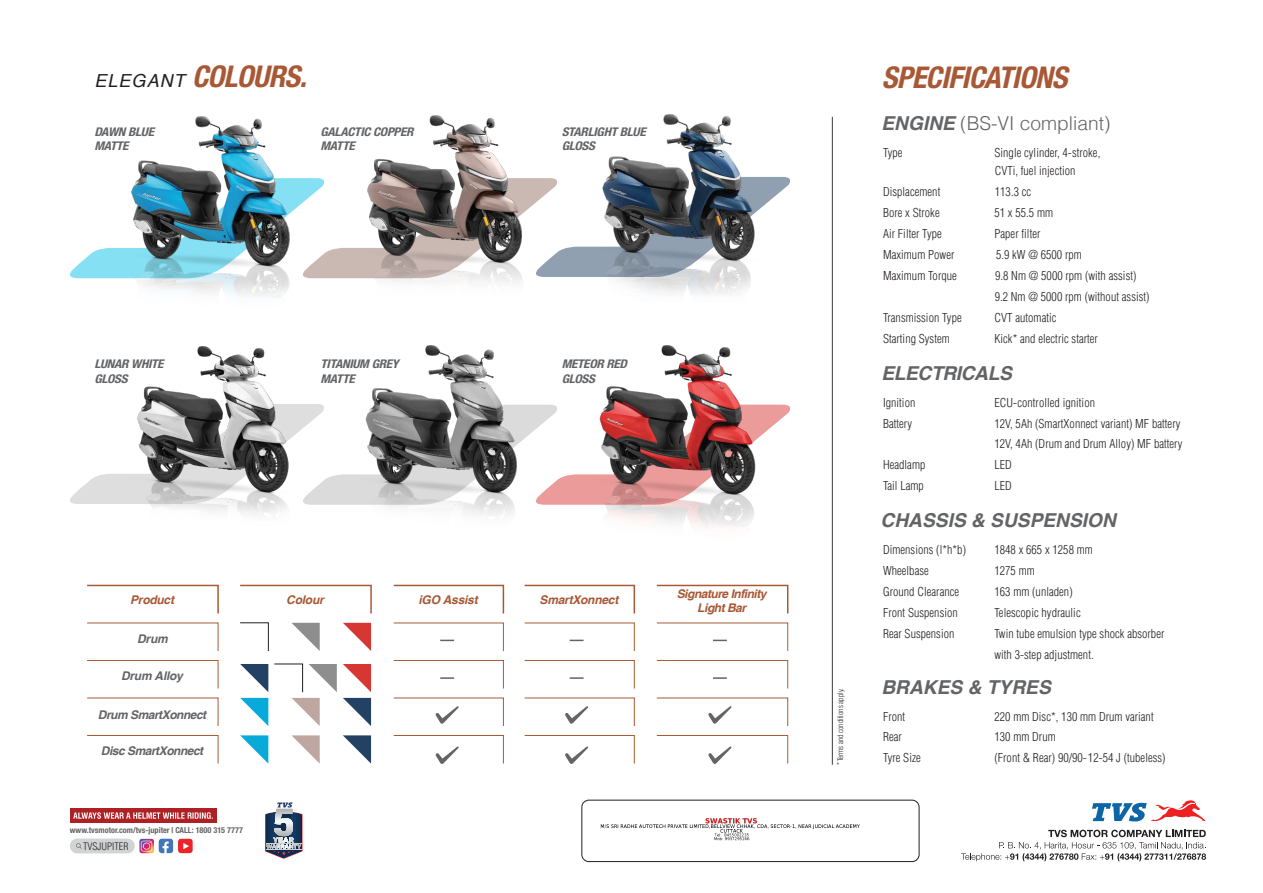
<style>
.page{position:relative;width:1263px;height:893px;background:#fff}
.page>*{position:absolute;margin:0;border:0;box-sizing:border-box;transform-origin:0 0}
.t1{font:italic 700 condensed 30px "Helvetica Neue LT Std";letter-spacing:-.02em;color:#a85835}
.t2{font:italic 700 19.2px "Helvetica";color:#636466}
.t3{font:300 19.2px "Helvetica";color:#636466}
.t4{font:italic 700 19.2px "Helvetica";letter-spacing:-.02em;color:#636466}
.t5{font:300 condensed 12px/21px "Helvetica";letter-spacing:.005em;color:#231f20}
.t6{font:italic 700 condensed 12px/14.4px "Helvetica Neue LT Std";letter-spacing:-.02em;color:#636466;scale:1.1 1}
.t7{font:italic 700 12px "Helvetica";letter-spacing:-.04em;color:#636466}
.t8{font:italic 700 12px "Helvetica";letter-spacing:-.02em;color:#a85835}
.t9{font:italic 700 12px/13.5px "Helvetica";letter-spacing:-.04em;color:#a85835;text-align:center}
.t10{font:italic 700 12px "Helvetica";letter-spacing:-.02em;color:#636466}
.t11{font:300 condensed 10.05px "Helvetica";color:#231f20}
.t12{font:700 condensed 8.25px "Helvetica Neue LT Std";color:#636466}
.t13{font:300 condensed 7.5px "Helvetica";color:#231f20}
.s1{font-family:"Helvetica";font-weight:400;font-stretch:normal;font-size:18px;color:#231f20}
.s2{font-weight:700;font-style:italic}
</style>
<div class="page">
<div style="left:581px;top:800px;width:338px;height:62px;border:1px solid #231f20;border-radius:7px"></div>
<svg style="left:961px;top:830px;width:245px;height:31px"></svg>
<svg style="left:1092px;top:800px;width:113px;height:22px"></svg>
<svg style="left:265px;top:802px;width:38px;height:57px"></svg>
<hr style="left:266px;top:843px;width:36px;height:1px;background:#ced1d3">
<hr style="left:266px;top:849px;width:36px;height:1px;background:#ced1d3">
<div style="left:70px;top:808px;width:146px;height:15px;background:#af2024"></div>
<svg style="left:73px;top:812px;width:140px;height:7px"></svg>
<img style="left:159px;top:839px;width:14px;height:14px">
<img style="left:178px;top:839px;width:15px;height:14px">
<img style="left:139px;top:839px;width:15px;height:14px">
<svg style="left:70px;top:839px;width:65px;height:14px"></svg>
<hr style="left:832px;top:117px;width:1px;height:648px;background:#383838">
<svg style="left:87px;top:584px;width:132px;height:30px"></svg>
<svg style="left:240px;top:584px;width:132px;height:30px"></svg>
<svg style="left:393px;top:584px;width:112px;height:30px"></svg>
<svg style="left:524px;top:584px;width:112px;height:30px"></svg>
<svg style="left:656px;top:584px;width:133px;height:30px"></svg>
<svg style="left:87px;top:622px;width:132px;height:29px"></svg>
<svg style="left:393px;top:622px;width:111px;height:29px"></svg>
<svg style="left:524px;top:622px;width:111px;height:29px"></svg>
<svg style="left:656px;top:622px;width:132px;height:29px"></svg>
<svg style="left:87px;top:660px;width:132px;height:29px"></svg>
<svg style="left:393px;top:660px;width:111px;height:29px"></svg>
<svg style="left:524px;top:660px;width:111px;height:29px"></svg>
<svg style="left:656px;top:660px;width:132px;height:29px"></svg>
<svg style="left:87px;top:697px;width:132px;height:29px"></svg>
<svg style="left:393px;top:697px;width:111px;height:29px"></svg>
<svg style="left:524px;top:697px;width:111px;height:29px"></svg>
<svg style="left:656px;top:697px;width:132px;height:29px"></svg>
<svg style="left:87px;top:735px;width:132px;height:29px"></svg>
<svg style="left:393px;top:735px;width:111px;height:29px"></svg>
<svg style="left:524px;top:735px;width:111px;height:29px"></svg>
<svg style="left:656px;top:735px;width:132px;height:29px"></svg>
<svg style="left:240px;top:622px;width:29px;height:29px"></svg>
<svg style="left:292px;top:623px;width:28px;height:28px"></svg>
<svg style="left:343px;top:623px;width:28px;height:28px"></svg>
<svg style="left:240px;top:698px;width:28px;height:28px"></svg>
<svg style="left:343px;top:698px;width:28px;height:28px"></svg>
<svg style="left:240px;top:735px;width:28px;height:28px"></svg>
<svg style="left:291px;top:735px;width:29px;height:29px"></svg>
<svg style="left:343px;top:735px;width:28px;height:29px"></svg>
<svg style="left:240px;top:664px;width:28px;height:28px"></svg>
<svg style="left:274px;top:663px;width:63px;height:63px"></svg>
<svg style="left:343px;top:664px;width:28px;height:28px"></svg>
<img style="left:124px;top:117px;width:166px;height:180px">
<img style="left:359px;top:115px;width:164px;height:168px">
<svg style="left:70px;top:177px;width:720px;height:101px"></svg>
<img style="left:596px;top:115px;width:169px;height:179px">
<img style="left:143px;top:346px;width:145px;height:169px">
<img style="left:372px;top:345px;width:143px;height:171px">
<svg style="left:70px;top:404px;width:720px;height:101px"></svg>
<img style="left:590px;top:345px;width:174px;height:182px">
<img style="left:600px;top:818px;width:260px;height:22px">
<h1 class="t1" style="left:94px;top:58px;width:214px"><span class="s1">ELEGANT</span> COLOURS.</h1>
<p class="t6" style="left:94px;top:124px;width:56px">DAWN BLUE<br>MATTE</p>
<p class="t6" style="left:320px;top:124px;width:86px">GALACTIC COPPER<br>MATTE</p>
<p class="t6" style="left:94px;top:357px;width:64px">LUNAR WHITE<br>GLOSS</p>
<p class="t6" style="left:320px;top:357px;width:73px">TITANIUM GREY<br>MATTE</p>
<p class="t6" style="left:562px;top:124px;width:78px">STARLIGHT BLUE<br>GLOSS</p>
<p class="t6" style="left:562px;top:357px;width:61px">METEOR RED<br>GLOSS</p>
<p class="t8" style="left:130px;top:593px;width:45px">Product</p>
<p class="t8" style="left:286px;top:593px;width:39px">Colour</p>
<p class="t8" style="left:418px;top:593px;width:61px">iGO Assist</p>
<p class="t8" style="left:540px;top:593px;width:80px">SmartXonnect</p>
<p class="t9" style="left:677px;top:588px;width:91px">Signature Infinity<br>Light Bar</p>
<p class="t7" style="left:137px;top:631px;width:32px">Drum</p>
<p class="t10" style="left:121px;top:669px;width:63px">Drum Alloy</p>
<p class="t7" style="left:98px;top:708px;width:110px">Drum SmartXonnect</p>
<p class="t7" style="left:101px;top:743px;width:104px">Disc SmartXonnect</p>
<p class="t12" style="left:70px;top:825px;width:175px">www.tvsmotor.com/tvs-jupiter | CALL: 1800 315 7777</p>
<p class="t11" style="left:83px;top:840px;width:47px">TVSJUPITER</p>
<p class="t13" style="left:836px;top:765px;width:79px;rotate:-90deg">* Terms and conditions apply.</p>
<h1 class="t1" style="left:882px;top:59px;width:187px">SPECIFICATIONS</h1>
<h2 class="t3" style="left:881px;top:111px;width:230px"><span class="s2">ENGINE</span> (BS-VI compliant)</h2>
<p class="t5" style="left:883px;top:142px;width:21px">Type</p>
<p class="t5" style="left:994px;top:144px;width:107px;line-height:18px">Single cylinder, 4-stroke,<br>CVTi, fuel injection</p>
<p class="t5" style="left:883px;top:181px;width:59px">Displacement</p>
<p class="t5" style="left:995px;top:181px;width:38px">113.3 cc</p>
<p class="t5" style="left:883px;top:202px;width:58px">Bore x Stroke</p>
<p class="t5" style="left:994px;top:202px;width:60px">51 x 55.5 mm</p>
<p class="t5" style="left:883px;top:223px;width:60px">Air Filter Type</p>
<p class="t5" style="left:994px;top:223px;width:47px">Paper filter</p>
<p class="t5" style="left:883px;top:244px;width:73px">Maximum Power</p>
<p class="t5" style="left:996px;top:244px;width:87px">5.9 kW @ 6500 rpm</p>
<p class="t5" style="left:883px;top:265px;width:75px">Maximum Torque</p>
<p class="t5" style="left:995px;top:265px;width:156px">9.8 Nm @ 5000 rpm (with assist)<br>9.2 Nm @ 5000 rpm (without assist)</p>
<p class="t5" style="left:883px;top:307px;width:80px">Transmission Type</p>
<p class="t5" style="left:994px;top:307px;width:64px">CVT automatic</p>
<p class="t5" style="left:883px;top:328px;width:68px">Starting System</p>
<p class="t5" style="left:994px;top:328px;width:105px">Kick* and electric starter</p>
<h2 class="t4" style="left:881px;top:361px;width:132px">ELECTRICALS</h2>
<p class="t5" style="left:883px;top:392px;width:34px">Ignition</p>
<p class="t5" style="left:994px;top:392px;width:102px">ECU-controlled ignition</p>
<p class="t5" style="left:883px;top:413px;width:31px">Battery</p>
<p class="t5" style="left:994px;top:413px;width:190px">12V, 5Ah (SmartXonnect variant) MF battery<br>12V, 4Ah (Drum and Drum Alloy) MF battery</p>
<p class="t5" style="left:883px;top:454px;width:44px">Headlamp</p>
<p class="t5" style="left:994px;top:454px;width:19px">LED</p>
<p class="t5" style="left:883px;top:475px;width:42px">Tail Lamp</p>
<p class="t5" style="left:994px;top:475px;width:19px">LED</p>
<h2 class="t2" style="left:880px;top:508px;width:237px">CHASSIS &amp; SUSPENSION</h2>
<p class="t5" style="left:883px;top:539px;width:85px">Dimensions (l*h*b)</p>
<p class="t5" style="left:994px;top:539px;width:100px">1848 x 665 x 1258 mm</p>
<p class="t5" style="left:883px;top:560px;width:47px">Wheelbase</p>
<p class="t5" style="left:994px;top:560px;width:42px">1275 mm</p>
<p class="t5" style="left:883px;top:581px;width:78px">Ground Clearance</p>
<p class="t5" style="left:994px;top:581px;width:80px">163 mm (unladen)</p>
<p class="t5" style="left:883px;top:602px;width:76px">Front Suspension</p>
<p class="t5" style="left:994px;top:602px;width:88px">Telescopic hydraulic</p>
<p class="t5" style="left:883px;top:623px;width:73px">Rear Suspension</p>
<p class="t5" style="left:994px;top:623px;width:171px">Twin tube emulsion type shock absorber with 3-step adjustment.</p>
<h2 class="t2" style="left:881px;top:675px;width:171px">BRAKES &amp; TYRES</h2>
<p class="t5" style="left:883px;top:706px;width:24px">Front</p>
<p class="t5" style="left:994px;top:706px;width:161px">220 mm Disc*, 130 mm Drum variant</p>
<p class="t5" style="left:883px;top:727px;width:20px">Rear</p>
<p class="t5" style="left:994px;top:727px;width:63px">130 mm Drum</p>
<p class="t5" style="left:883px;top:747px;width:39px">Tyre Size</p>
<p class="t5" style="left:994px;top:747px;width:173px">(Front &amp; Rear) 90/90-12-54 J (tubeless)</p>
</div>
